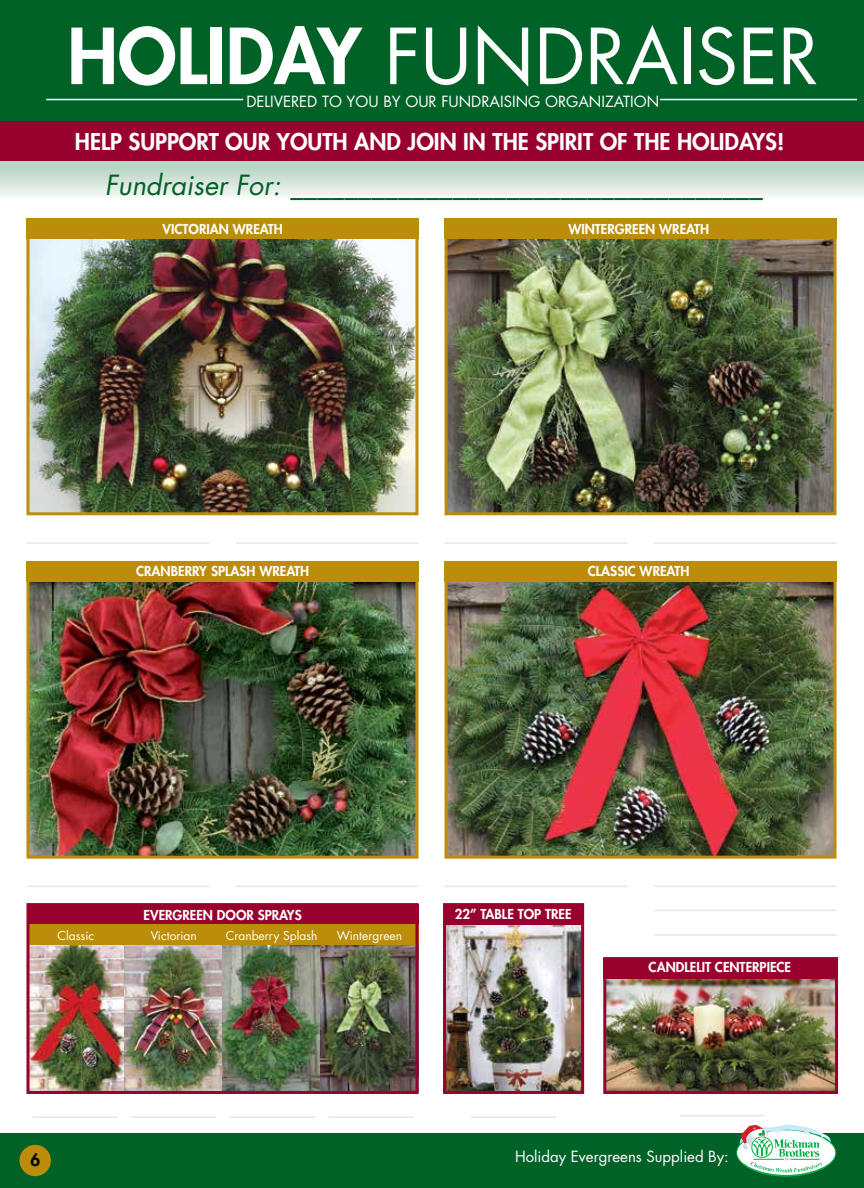
<style>
.page{position:relative;width:864px;height:1188px;background:#fff}
.page>*{position:absolute;margin:0;border:0;box-sizing:border-box;transform-origin:0 0}
.t1{font:75px "Futura";color:#fff}
.t2{font:italic 27px "Futura";color:#006227}
.t3{font:800 22.5px "Futura";color:#fff}
.t4{font:800 16.8px "Futura";color:#000}
.t5{font:15px "Futura";color:#fff}
.t6{font:800 13.35px "Futura";color:#fff}
.t7{font:12px "Futura";color:#fff}
.s1{font-weight:800}
</style>
<div class="page">
<img style="left:607px;top:979px;width:227px;height:111px">
<div style="left:603px;top:957px;width:235px;height:137px;border:3px solid #98002e"></div>
<img style="left:447px;top:925px;width:133px;height:165px">
<div style="left:443px;top:903px;width:141px;height:191px;border:3px solid #98002e"></div>
<img style="left:30px;top:945px;width:291px;height:145px">
<img style="left:321px;top:945px;width:93px;height:145px">
<div style="left:0;top:160px;width:864px;height:39px;background:linear-gradient(to bottom,#afcfbd,#f5f8f6)"></div>
<div style="left:0;top:0;width:864px;height:121px;background:#006227"></div>
<div style="left:0;top:1133px;width:864px;height:55px;background:#006227"></div>
<div style="left:19px;top:1145px;width:32px;height:31px;background:#bb8d0a;border-radius:50%"></div>
<svg style="left:736px;top:1125px;width:100px;height:52px"></svg>
<hr style="left:46px;top:99px;width:197px;height:1px;background:#fff">
<hr style="left:660px;top:99px;width:197px;height:1px;background:#fff">
<div style="left:0;top:121px;width:864px;height:40px;background:#98002e"></div>
<img style="left:30px;top:239px;width:384px;height:272px">
<div style="left:26px;top:219px;width:392px;height:296px;border:3px solid #bb8d0a"></div>
<img style="left:30px;top:581px;width:384px;height:274px">
<div style="left:26px;top:561px;width:392px;height:298px;border:3px solid #bb8d0a"></div>
<img style="left:449px;top:239px;width:384px;height:272px">
<div style="left:445px;top:219px;width:392px;height:296px;border:3px solid #bb8d0a"></div>
<img style="left:449px;top:581px;width:384px;height:274px">
<div style="left:445px;top:561px;width:392px;height:298px;border:3px solid #bb8d0a"></div>
<hr style="left:236px;top:542px;width:182px;height:2px;background:#e6e7e8">
<hr style="left:236px;top:886px;width:182px;height:1px;background:#e6e7e8">
<hr style="left:654px;top:542px;width:183px;height:2px;background:#e6e7e8">
<hr style="left:654px;top:886px;width:183px;height:1px;background:#e6e7e8">
<hr style="left:654px;top:910px;width:183px;height:1px;background:#e6e7e8">
<hr style="left:654px;top:934px;width:183px;height:2px;background:#e6e7e8">
<hr style="left:26px;top:542px;width:183px;height:2px;background:#e6e7e8">
<hr style="left:26px;top:886px;width:183px;height:1px;background:#e6e7e8">
<hr style="left:32px;top:1116px;width:86px;height:2px;background:#e6e7e8">
<hr style="left:131px;top:1116px;width:86px;height:2px;background:#e6e7e8">
<hr style="left:230px;top:1116px;width:85px;height:2px;background:#e6e7e8">
<hr style="left:328px;top:1116px;width:86px;height:2px;background:#e6e7e8">
<hr style="left:471px;top:1116px;width:85px;height:2px;background:#e6e7e8">
<hr style="left:445px;top:542px;width:182px;height:2px;background:#e6e7e8">
<hr style="left:445px;top:886px;width:182px;height:1px;background:#e6e7e8">
<div style="left:26px;top:219px;width:392px;height:20px;background:#bb8d0a"></div>
<div style="left:26px;top:561px;width:392px;height:20px;background:#bb8d0a"></div>
<div style="left:27px;top:905px;width:391px;height:20px;background:#98002e"></div>
<div style="left:445px;top:905px;width:138px;height:20px;background:#98002e"></div>
<div style="left:603px;top:959px;width:235px;height:20px;background:#98002e"></div>
<div style="left:27px;top:925px;width:391px;height:20px;background:#bb8d0a"></div>
<div style="left:445px;top:219px;width:392px;height:20px;background:#bb8d0a"></div>
<div style="left:445px;top:561px;width:392px;height:20px;background:#bb8d0a"></div>
<hr style="left:680px;top:1115px;width:85px;height:1px;background:#e6e7e8">
<div style="left:26px;top:903px;width:392px;height:191px;border:3px solid #98002e"></div>
<h1 class="t1" style="left:67px;top:5px;width:753px"><span class="s1">HOLIDAY</span> FUNDRAISER</h1>
<p class="t5" style="left:246px;top:91px;width:414px">DELIVERED TO YOU BY OUR FUNDRAISING ORGANIZATION</p>
<h3 class="t3" style="left:75px;top:127px;width:711px">HELP SUPPORT OUR YOUTH AND JOIN IN THE SPIRIT OF THE HOLIDAYS!</h3>
<h2 class="t2" style="left:105px;top:166px;width:660px">Fundraiser For: ___________________________________</h2>
<p class="t6" style="left:163px;top:220px;width:122px">VICTORIAN WREATH</p>
<p class="t6" style="left:568px;top:220px;width:142px">WINTERGREEN WREATH</p>
<p class="t6" style="left:136px;top:563px;width:175px">CRANBERRY SPLASH WREATH</p>
<p class="t6" style="left:588px;top:563px;width:103px">CLASSIC WREATH</p>
<p class="t6" style="left:144px;top:906px;width:160px">EVERGREEN DOOR SPRAYS</p>
<p class="t7" style="left:58px;top:927px;width:38px">Classic</p>
<p class="t7" style="left:151px;top:927px;width:48px">Victorian</p>
<p class="t7" style="left:226px;top:927px;width:93px">Cranberry Splash</p>
<p class="t7" style="left:337px;top:927px;width:67px">Wintergreen</p>
<p class="t6" style="left:455px;top:905px;width:118px">22” TABLE TOP TREE</p>
<p class="t6" style="left:649px;top:959px;width:144px">CANDLELIT CENTERPIECE</p>
<p class="t4" style="left:31px;top:1149px;width:11px">6</p>
<p class="t5" style="left:515px;top:1146px;width:215px">Holiday Evergreens Supplied By:</p>
</div>
